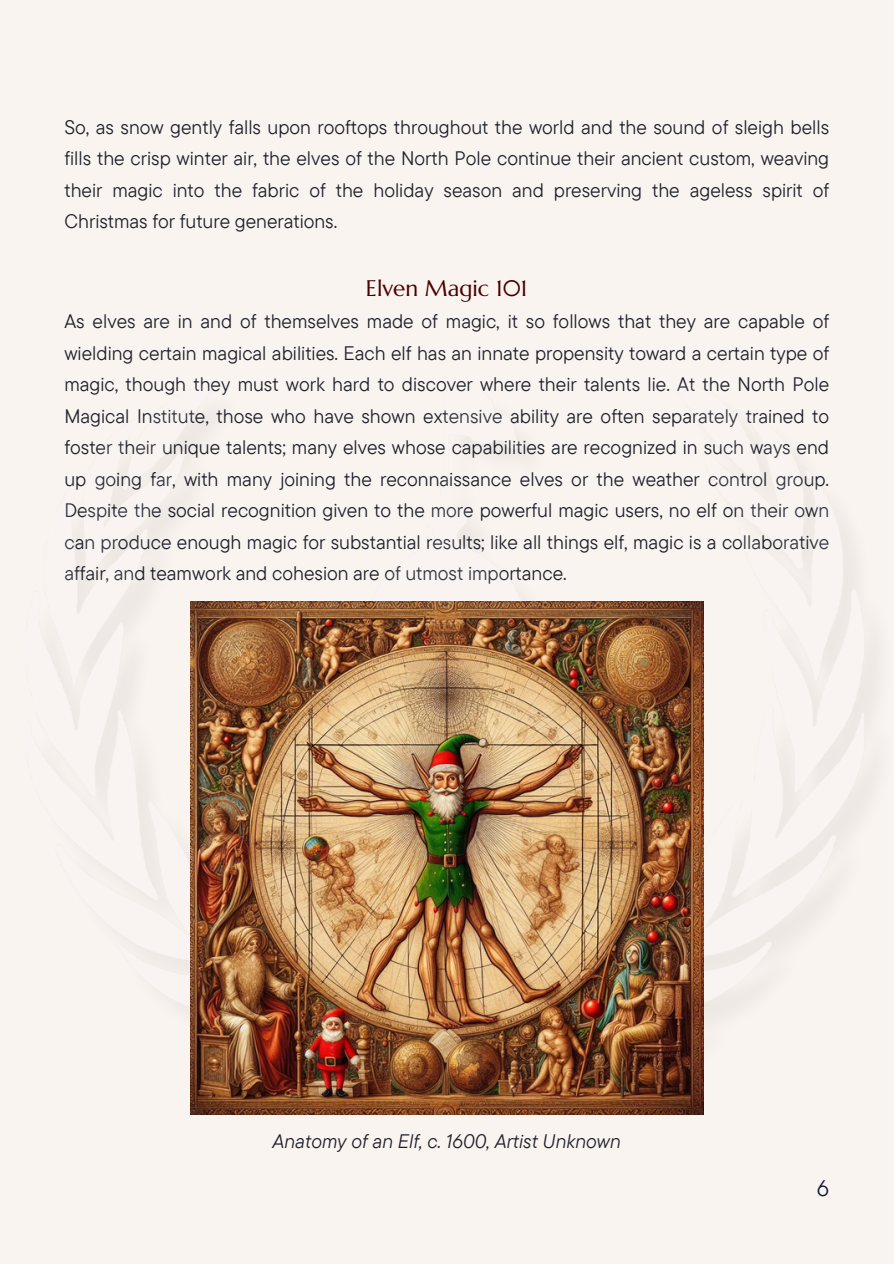
<style>
.page{position:relative;width:894px;height:1264px;background:#fff}
.page>*{position:absolute;margin:0;border:0;box-sizing:border-box;transform-origin:0 0}
.t1{font:22.5px "Marcellus";color:#490000}
.t2{font:22.5px "TT Commons Pro";color:#0f1a3a}
.t3{font:19.5px/31.5px "TT Commons Pro";color:#1e202b;text-align:justify}
.t4{font:italic 19.5px "TT Commons Pro";color:#1e202b}
</style>
<div class="page">
<div style="left:0;top:0;width:893px;height:1263px;background:#faf4f0"></div>
<img style="left:50px;top:421px;width:823px;height:694px">
<img style="left:190px;top:601px;width:513px;height:513px">
<h1 class="t3" style="left:64px;top:110px;width:766px">So, as snow gently falls upon rooftops throughout the world and the sound of sleigh bells fills the crisp winter air, the elves of the North Pole continue their ancient custom, weaving their magic into the fabric of the holiday season and preserving the ageless spirit of Christmas for future generations.</h1>
<h1 class="t1" style="left:366px;top:274px;width:163px">Elven Magic 101</h1>
<h1 class="t3" style="left:64px;top:305px;width:766px">As elves are in and of themselves made of magic, it so follows that they are capable of wielding certain magical abilities. Each elf has an innate propensity toward a certain type of magic, though they must work hard to discover where their talents lie. At the North Pole Magical Institute, those who have shown extensive ability are often separately trained to foster their unique talents; many elves whose capabilities are recognized in such ways end up going far, with many joining the reconnaissance elves or the weather control group.<br>Despite the social recognition given to the more powerful magic users, no elf on their own can produce enough magic for substantial results; like all things elf, magic is a collaborative affair, and teamwork and cohesion are of utmost importance.</h1>
<h1 class="t4" style="left:272px;top:1128px;width:350px">Anatomy of an Elf, c. 1600, Artist Unknown</h1>
<p class="t2" style="left:816px;top:1173px;width:14px">6</p>
</div>
